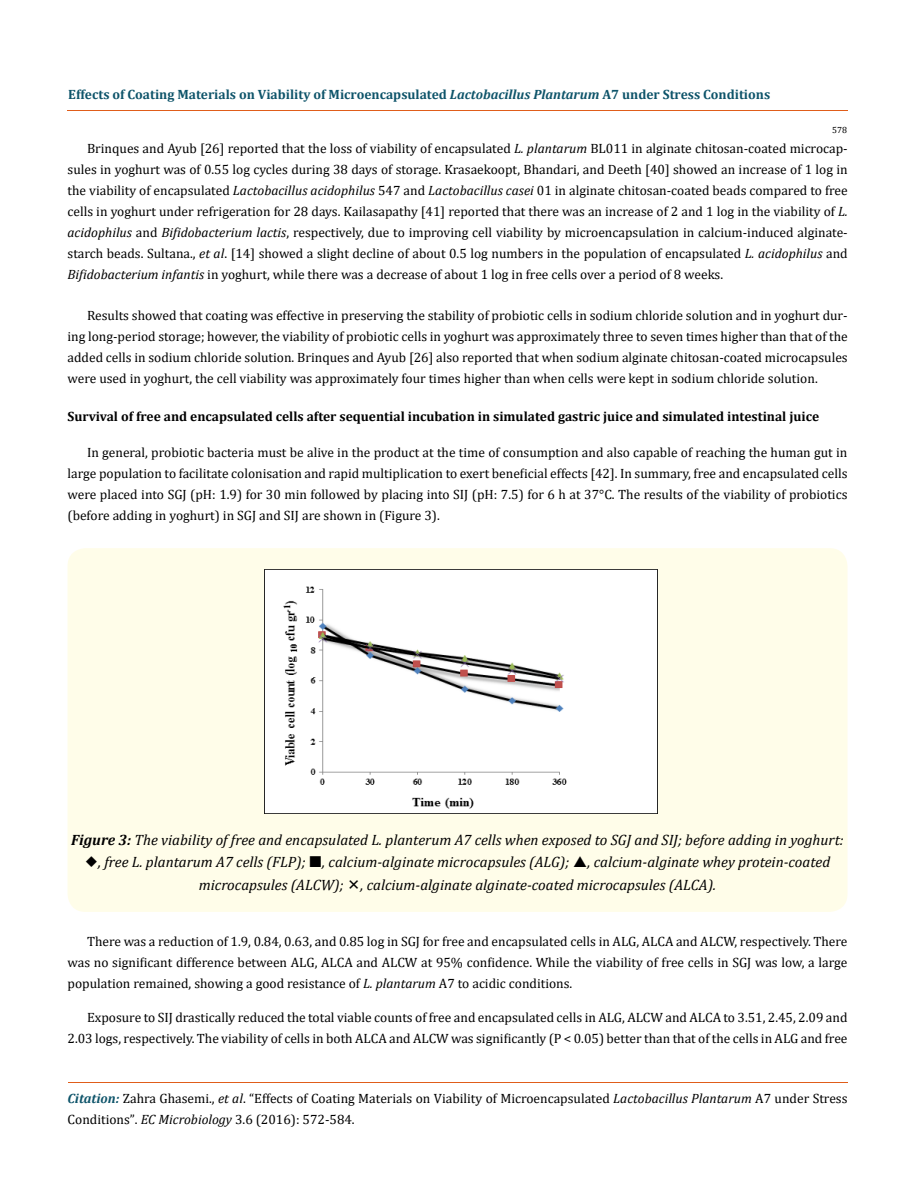
<style>
.page{position:relative;width:917px;height:1190px;background:#fff}
.page>*{position:absolute;margin:0;border:0;box-sizing:border-box;transform-origin:0 0}
.t1{font:italic 15px "Cambria";color:#000}
.t2{font:13.5px/21px "Cambria";color:#000;text-align:justify}
.t3{font:700 13.5px "Cambria";color:#000}
.t4{font:700 13.5px "Cambria";color:#0e546a}
.t5{font:9px "Cambria";color:#000}
.s1{font-style:italic}
.s2{font-weight:700}
.s3{font-weight:700;font-style:italic;color:#0e546a}
.s4{font-size:13.35px}
</style>
<div class="page">
<hr style="left:68px;top:1081px;width:779px;height:1px;background:#e05d1a">
<hr style="left:67px;top:110px;width:781px;height:1px;background:#e05d1a">
<div style="left:68px;top:548px;width:779px;height:364px;background:#fffde9;border-radius:18px"></div>
<img style="left:264px;top:569px;width:394px;height:244px">
<p class="t4" style="left:68px;top:85px;width:703px">Effects of Coating Materials on Viability of Microencapsulated <span class="s1">Lactobacillus Plantarum</span> A7 under Stress Conditions</p>
<p class="t5" style="left:832px;top:124px;width:16px">578</p>
<p class="t2" style="left:67px;top:138px;width:781px;text-indent:20px">Brinques and Ayub [26] reported that the loss of viability of encapsulated <span class="s1">L. plantarum</span> BL011 in alginate chitosan-coated microcap&shy;sules in yoghurt was of 0.55 log cycles during 38 days of storage. Krasaekoopt, Bhandari, and Deeth [40] showed an increase of 1 log in the viability of encapsulated <span class="s1">Lactobacillus acidophilus</span> 547 and <span class="s1">Lactobacillus casei</span> 01 in alginate chitosan-coated beads compared to free cells in yoghurt under refrigeration for 28 days. Kailasapathy [41] reported that there was an increase of 2 and 1 log in the viability of <span class="s1">L. acidophilus</span> and <span class="s1">Bifidobacterium lactis</span>, respectively, due to improving cell viability by microencapsulation in calcium-induced alginate&shy;starch beads. Sultana., <span class="s1">et al</span>. [14] showed a slight decline of about 0.5 log numbers in the population of encapsulated <span class="s1">L. acidophilus</span> and <span class="s1">Bifidobacterium infantis</span> in yoghurt, while there was a decrease of about 1 log in free cells over a period of 8 weeks.</p>
<p class="t2" style="left:67px;top:304px;width:781px;text-indent:20px">Results showed that coating was effective in preserving the stability of probiotic cells in sodium chloride solution and in yoghurt dur&shy;ing long-period storage; however, the viability of probiotic cells in yoghurt was approximately three to seven times higher than that of the added cells in sodium chloride solution. Brinques and Ayub [26] also reported that when sodium alginate chitosan-coated microcapsules were used in yoghurt, the cell viability was approximately four times higher than when cells were kept in sodium chloride solution.</p>
<p class="t3" style="left:67px;top:407px;width:753px">Survival of free and encapsulated cells after sequential incubation in simulated gastric juice and simulated intestinal juice</p>
<p class="t2" style="left:67px;top:442px;width:781px;text-indent:19px">In general, probiotic bacteria must be alive in the product at the time of consumption and also capable of reaching the human gut in large population to facilitate colonisation and rapid multiplication to exert beneficial effects [42]. In summary, free and encapsulated cells were placed into SGJ (pH: 1.9) for 30 min followed by placing into SIJ (pH: 7.5) for 6 h at 37°C. The results of the viability of probiotics (before adding in yoghurt) in SGJ and SIJ are shown in (Figure 3).</p>
<p class="t1" style="left:71px;top:829px;width:774px"><span class="s2">Figure 3:</span> The viability of free and encapsulated L. planterum A7 cells when exposed to SGJ and SIJ; before adding in yoghurt:</p>
<p class="t1" style="left:98px;top:851px;width:733px">, free L. plantarum A7 cells (FLP); , calcium-alginate microcapsules (ALG); , calcium-alginate whey protein-coated</p>
<p class="t1" style="left:199px;top:874px;width:519px">microcapsules (ALCW); , calcium-alginate alginate-coated microcapsules (ALCA).</p>
<p class="t2" style="left:68px;top:930px;width:781px;text-indent:19px">There was a reduction of 1.9, 0.84, 0.63, and 0.85 log in SGJ for free and encapsulated cells in ALG, ALCA and ALCW, respectively. There was no significant difference between ALG, ALCA and ALCW at 95% confidence. While the viability of free cells in SGJ was low, a large population remained, showing a good resistance of <span class="s1">L. plantarum</span> A7 to acidic conditions.</p>
<p class="t2" style="left:68px;top:1007px;width:781px;text-align:right">Exposure to SIJ drastically reduced the total viable counts of free and encapsulated cells in ALG, ALCW and ALCA to 3.51, 2.45, 2.09 and<br>2.03 logs, respectively. The viability of cells in both ALCA and ALCW was significantly (P &lt; 0.05) better than that of the cells in ALG and free</p>
<p class="t2" style="left:68px;top:1087px;width:781px"><span class="s3">Citation:</span> Zahra Ghasemi., <span class="s1">et al</span>. “Effects of Coating Materials on Viability of Microencapsulated <span class="s1">Lactobacillus Plantarum</span> A7 under Stress<br>Conditions”<span class="s4">.</span> <span class="s1">EC Microbiology</span> <span class="s4">3</span>.6 (2016): 572-584.</p>
</div>
